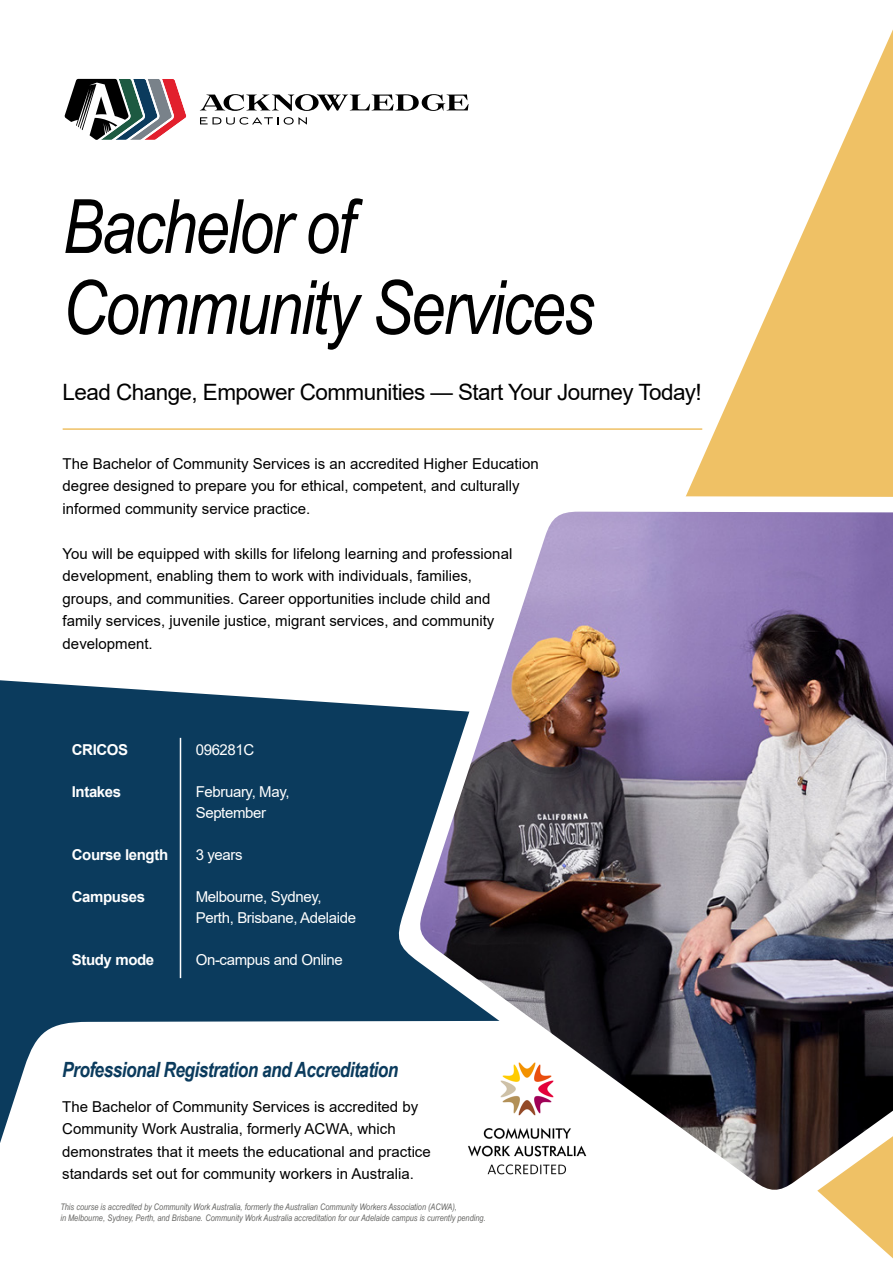
<style>
.page{position:relative;width:893px;height:1263px;background:#fff}
.page>*{position:absolute;margin:0;border:0;box-sizing:border-box;transform-origin:0 0}
.t1{font:italic 75px/81px "Arial Narrow";letter-spacing:-.025em;color:#000}
.t2{font:22.5px "Arial";letter-spacing:-.025em;color:#000}
.t3{font:italic 700 21px "Arial Narrow";letter-spacing:-.025em;color:#0b3b5d}
.t4{font:15px/22.5px "Arial";color:#000}
.t5{font:15px/21px "Arial";letter-spacing:-.025em;color:#fff}
.t6{font:700 15px "Arial";letter-spacing:-.025em;color:#fff}
.t7{font:italic 9px/10.5px "Arial Narrow";color:#666664}
</style>
<div class="page">
<div style="left:0;top:680px;width:395px;height:340px;background:#0b3b5d"></div>
<svg style="left:0;top:1020px;width:395px;height:123px"></svg>
<svg style="left:686px;top:29px;width:207px;height:1230px"></svg>
<svg style="left:395px;top:496px;width:498px;height:722px"></svg>
<img style="left:417px;top:512px;width:476px;height:681px">
<svg style="left:64px;top:78px;width:123px;height:62px"></svg>
<svg style="left:200px;top:117px;width:107px;height:8px"></svg>
<svg style="left:200px;top:94px;width:269px;height:17px"></svg>
<hr style="left:180px;top:738px;width:1px;height:240px;background:#fff">
<hr style="left:63px;top:428px;width:639px;height:2px;background:#efc165">
<img style="left:460px;top:1059px;width:135px;height:136px">
<h1 class="t1" style="left:63px;top:185px;width:533px">Bachelor of<br>Community Services</h1>
<h2 class="t2" style="left:63px;top:377px;width:641px">Lead Change, Empower Communities — Start Your Journey Today!</h2>
<p class="t4" style="left:63px;top:452px;width:478px">The Bachelor of Community Services is an accredited Higher Education degree designed to prepare you for ethical, competent, and culturally informed community service practice.</p>
<p class="t4" style="left:63px;top:542px;width:451px">You will be equipped with skills for lifelong learning and professional development, enabling them to work with individuals, families, groups, and communities. Career opportunities include child and family services, juvenile justice, migrant services, and community development.</p>
<p class="t6" style="left:72px;top:739px;width:58px">CRICOS</p>
<p class="t6" style="left:72px;top:781px;width:51px">Intakes</p>
<p class="t6" style="left:72px;top:844px;width:98px">Course length</p>
<p class="t6" style="left:72px;top:886px;width:75px">Campuses</p>
<p class="t6" style="left:72px;top:949px;width:84px">Study mode</p>
<p class="t5" style="left:196px;top:739px;width:60px">096281C</p>
<p class="t5" style="left:196px;top:781px;width:95px">February, May,<br>September</p>
<p class="t5" style="left:196px;top:844px;width:48px">3 years</p>
<p class="t5" style="left:196px;top:886px;width:162px">Melbourne, Sydney,<br>Perth, Brisbane, Adelaide</p>
<p class="t5" style="left:196px;top:949px;width:149px">On-campus and Online</p>
<h3 class="t3" style="left:62px;top:1054px;width:338px">Professional Registration and Accreditation</h3>
<p class="t4" style="left:62px;top:1095px;width:370px">The Bachelor of Community Services is accredited by Community Work Australia, formerly ACWA, which demonstrates that it meets the educational and practice standards set out for community workers in Australia.</p>
<p class="t7" style="left:60px;top:1201px;width:427px">This course is accredited by Community Work Australia, formerly the Australian Community Workers Association (ACWA),<br>in Melbourne, Sydney, Perth, and Brisbane. Community Work Australia accreditation for our Adelaide campus is currently pending.</p>
</div>
